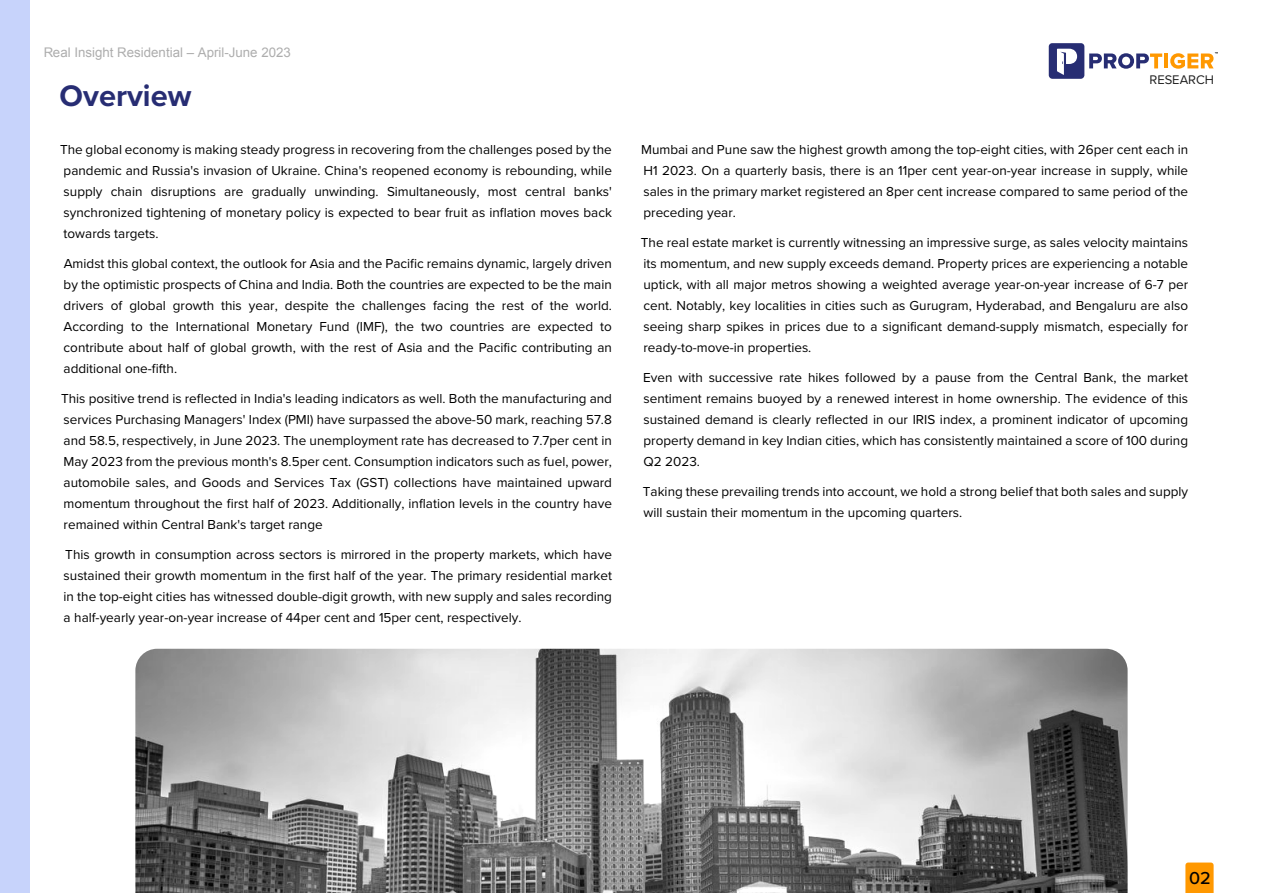
<style>
.page{position:relative;width:1263px;height:893px;background:#fff}
.page>*{position:absolute;margin:0;border:0;box-sizing:border-box;transform-origin:0 0}
.t1{font:700 30.75px "Proxima Nova";color:#272d73}
.t2{font:500 18px "Proxima Nova";color:#000}
.t3{font:13.5px/21px "Proxima Nova";color:#000;text-align:justify}
.t4{font:13.35px "Arial";color:#5b5b5b}
.t5{font:12.9px "Proxima Nova";color:#1e1e1e}
</style>
<div class="page">
<div style="left:0;top:0;width:29px;height:893px;background:#c7d3fb"></div>
<img style="left:135px;top:649px;width:992px;height:244px">
<svg style="left:1185px;top:862px;width:28px;height:31px"></svg>
<svg style="left:1089px;top:53px;width:73px;height:16px"></svg>
<hr style="left:1164px;top:54px;width:4px;height:14px;background:#ff9800">
<div style="left:1049px;top:43px;width:35px;height:36px;background:#272d73;border-radius:4px"></div>
<svg style="left:1057px;top:49px;width:20px;height:26px"></svg>
<svg style="left:1170px;top:52px;width:48px;height:17px"></svg>
<p class="t4" style="left:43px;top:43px;width:249px">Real Insight Residential – April-June 2023</p>
<h1 class="t1" style="left:60px;top:73px;width:133px">Overview</h1>
<p class="t3" style="left:60px;top:138px;width:553px">The global economy is making steady progress in recovering from the challenges posed by the pandemic and Russia's invasion of Ukraine. China's reopened economy is rebounding, while supply chain disruptions are gradually unwinding. Simultaneously, most central banks' synchronized tightening of monetary policy is expected to bear fruit as inflation moves back towards targets.</p>
<p class="t3" style="left:64px;top:252px;width:550px">Amidst this global context, the outlook for Asia and the Pacific remains dynamic, largely driven by the optimistic prospects of China and India. Both the countries are expected to be the main drivers of global growth this year, despite the challenges facing the rest of the world.<br>According to the International Monetary Fund (IMF), the two countries are expected to contribute about half of global growth, with the rest of Asia and the Pacific contributing an additional one-fifth.</p>
<p class="t3" style="left:61px;top:387px;width:552px">This positive trend is reflected in India's leading indicators as well. Both the manufacturing and services Purchasing Managers' Index (PMI) have surpassed the above-50 mark, reaching 57.8 and 58.5, respectively, in June 2023. The unemployment rate has decreased to 7.7per cent in May 2023 from the previous month's 8.5per cent. Consumption indicators such as fuel, power, automobile sales, and Goods and Services Tax (GST) collections have maintained upward momentum throughout the first half of 2023. Additionally, inflation levels in the country have remained within Central Bank's target range</p>
<p class="t3" style="left:64px;top:543px;width:550px">This growth in consumption across sectors is mirrored in the property markets, which have sustained their growth momentum in the first half of the year. The primary residential market in the top-eight cities has witnessed double-digit growth, with new supply and sales recording a half-yearly year-on-year increase of 44per cent and 15per cent, respectively.</p>
<p class="t5" style="left:1149px;top:70px;width:66px">RESEARCH</p>
<p class="t3" style="left:641px;top:138px;width:549px">Mumbai and Pune saw the highest growth among the top-eight cities, with 26per cent each in H1 2023. On a quarterly basis, there is an 11per cent year-on-year increase in supply, while sales in the primary market registered an 8per cent increase compared to same period of the preceding year.</p>
<p class="t3" style="left:641px;top:231px;width:549px">The real estate market is currently witnessing an impressive surge, as sales velocity maintains its momentum, and new supply exceeds demand. Property prices are experiencing a notable uptick, with all major metros showing a weighted average year-on-year increase of 6-7 per cent. Notably, key localities in cities such as Gurugram, Hyderabad, and Bengaluru are also seeing sharp spikes in prices due to a significant demand-supply mismatch, especially for ready-to-move-in properties.</p>
<p class="t3" style="left:643px;top:366px;width:546px">Even with successive rate hikes followed by a pause from the Central Bank, the market sentiment remains buoyed by a renewed interest in home ownership. The evidence of this sustained demand is clearly reflected in our IRIS index, a prominent indicator of upcoming property demand in key Indian cities, which has consistently maintained a score of 100 during Q2 2023.</p>
<p class="t3" style="left:643px;top:480px;width:547px">Taking these prevailing trends into account, we hold a strong belief that both sales and supply will sustain their momentum in the upcoming quarters.</p>
<h2 class="t2" style="left:1189px;top:865px;width:23px">02</h2>
</div>
